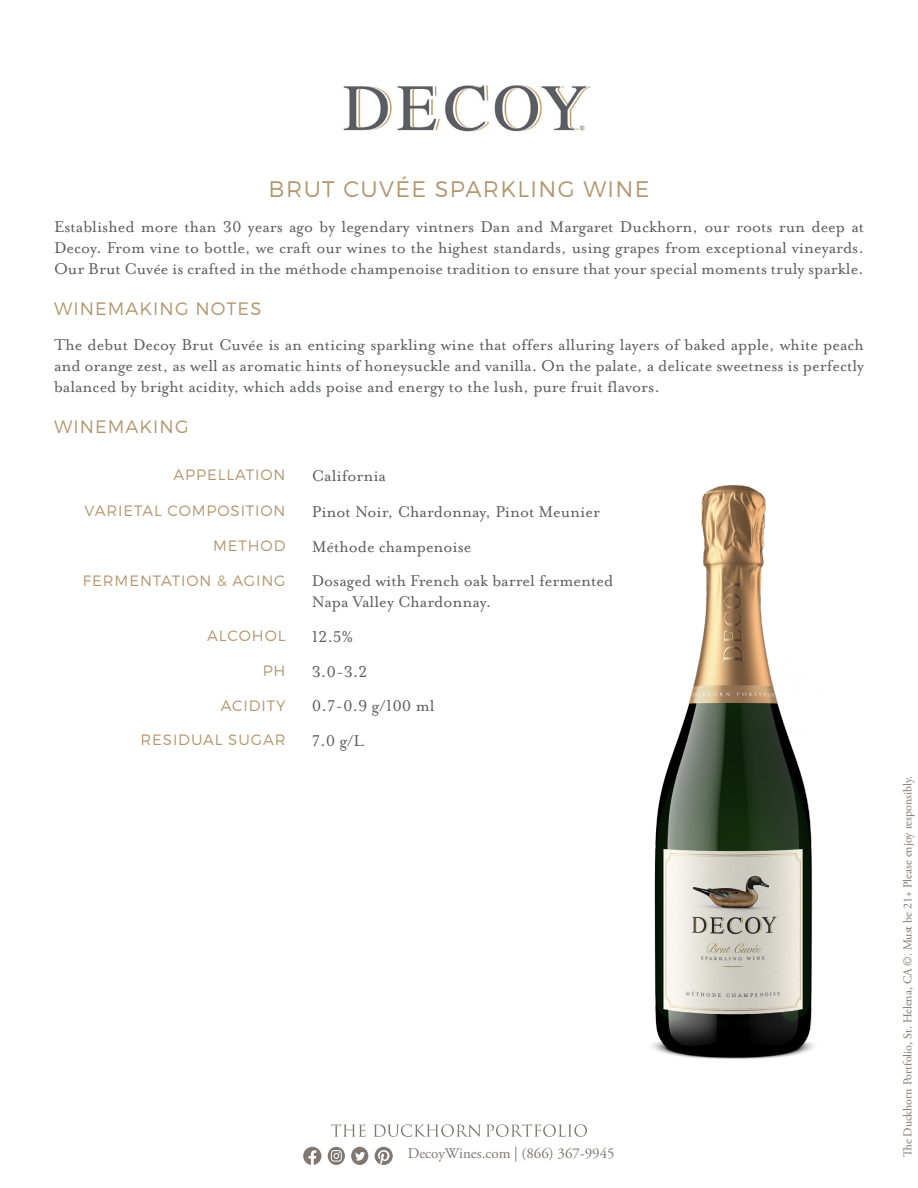
<style>
.page{position:relative;width:918px;height:1188px;background:#fff}
.page>*{position:absolute;margin:0;border:0;box-sizing:border-box;transform-origin:0 0}
.Wine_Title{font:300 22.5px "Montserrat";letter-spacing:.06em;color:#b3966e}
.Copy{font:18px/21px "Mrs Eaves Lining OT";color:#5b5c61;text-align:justify}
.Table{font:18px "Mrs Eaves Lining OT";color:#5b5c61}
.Titles{font:300 18px "Montserrat";letter-spacing:.06em;color:#b3966e}
.Subtitles{font:300 15px "Montserrat";letter-spacing:.06em;color:#b3966e}
.t1{font:15px "Adobe Garamond Pro";color:#7e7772}
.t2{font:12px "Adobe Garamond Pro";color:#7e7772}
</style>
<div class="page">
<svg style="left:303px;top:1147px;width:18px;height:18px"></svg>
<svg style="left:375px;top:1147px;width:18px;height:18px"></svg>
<div style="left:351px;top:1147px;width:17px;height:18px;background:#7e7772;border-radius:50%"></div>
<svg style="left:355px;top:1152px;width:10px;height:9px"></svg>
<div style="left:328px;top:1147px;width:17px;height:18px;background:#7e7772;border-radius:50%"></div>
<svg style="left:331px;top:1150px;width:11px;height:12px"></svg>
<img style="left:343px;top:85px;width:248px;height:47px">
<svg style="left:331px;top:1124px;width:256px;height:13px"></svg>
<img style="left:652px;top:485px;width:162px;height:574px">
<p class="Wine_Title" style="left:269px;top:176px;width:382px">BRUT CUVÉE SPARKLING WINE</p>
<p class="Copy" style="left:54px;top:216px;width:812px">Established more than 30 years ago by legendary vintners Dan and Margaret Duckhorn, our roots run deep at Decoy. From vine to bottle, we craft our wines to the highest standards, using grapes from exceptional vineyards.<br>Our Brut Cuvée is crafted in the méthode champenoise tradition to ensure that your special moments truly sparkle.</p>
<p class="Titles" style="left:54px;top:298px;width:209px">WINEMAKING NOTES</p>
<p class="Copy" style="left:54px;top:334px;width:812px">The debut Decoy Brut Cuvée is an enticing sparkling wine that offers alluring layers of baked apple, white peach and orange zest, as well as aromatic hints of honeysuckle and vanilla. On the palate, a delicate sweetness is perfectly balanced by bright acidity, which adds poise and energy to the lush, pure fruit flavors.</p>
<p class="Titles" style="left:54px;top:415px;width:136px">WINEMAKING</p>
<p class="Subtitles" style="left:174px;top:466px;width:113px">APPELLATION</p>
<p class="Table" style="left:312px;top:466px;width:76px">California</p>
<p class="Subtitles" style="left:85px;top:502px;width:202px">VARIETAL COMPOSITION</p>
<p class="Table" style="left:312px;top:502px;width:290px">Pinot Noir, Chardonnay, Pinot Meunier</p>
<p class="Subtitles" style="left:213px;top:537px;width:74px">METHOD</p>
<p class="Table" style="left:312px;top:537px;width:161px">Méthode champenoise</p>
<p class="Subtitles" style="left:83px;top:571px;width:204px">FERMENTATION &amp; AGING</p>
<p class="Table" style="left:312px;top:571px;width:303px">Dosaged with French oak barrel fermented</p>
<p class="Table" style="left:312px;top:592px;width:181px">Napa Valley Chardonnay.</p>
<p class="Subtitles" style="left:207px;top:627px;width:80px">ALCOHOL</p>
<p class="Table" style="left:312px;top:627px;width:43px">12.5%</p>
<p class="Subtitles" style="left:263px;top:661px;width:24px">PH</p>
<p class="Table" style="left:312px;top:661px;width:57px">3.0-3.2</p>
<p class="Subtitles" style="left:221px;top:696px;width:66px">ACIDITY</p>
<p class="Table" style="left:312px;top:696px;width:124px">0.7-0.9 g/100 ml</p>
<p class="Subtitles" style="left:141px;top:731px;width:146px">RESIDUAL SUGAR</p>
<p class="Table" style="left:312px;top:731px;width:54px">7.0 g/L</p>
<p class="t1" style="left:408px;top:1145px;width:209px">DecoyWines.com | (866) 367-9945</p>
<p class="t2" style="left:900px;top:1157px;width:383px;rotate:-90deg">The Duckhorn Portfolio, St. Helena, CA ©. Must be 21+ Please enjoy responsibly.</p>
</div>
